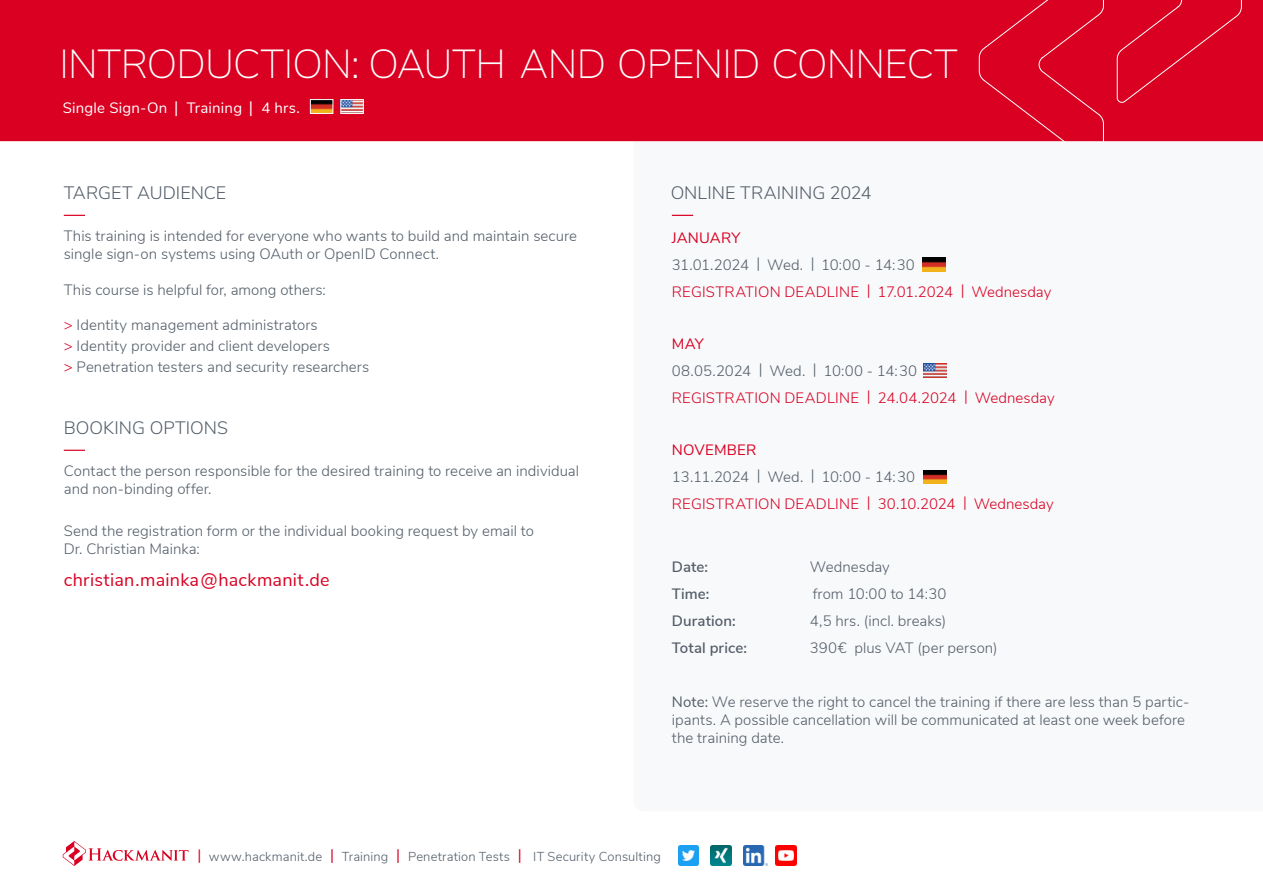
<style>
.page{position:relative;width:1263px;height:893px;background:#fff}
.page>*{position:absolute;margin:0;border:0;box-sizing:border-box;transform-origin:0 0}
.t1{font:200 40.5px "Nunito Sans";letter-spacing:-.02em;color:#fff}
.t2{font:300 18px "Nunito Sans";letter-spacing:.005em;color:#535d68}
.t3{font:18px "Nunito Sans";letter-spacing:.015em;color:#d90022}
.t4{font:300 15px/18px "Nunito Sans";letter-spacing:.005em;color:#535d68}
.t5{font:300 15px "Nunito Sans";letter-spacing:.01em;color:#d90022}
.t6{font:600 15px "Nunito Sans";letter-spacing:.005em;color:#535d68}
.t7{font:15px "Nunito Sans";letter-spacing:.015em;color:#fff}
.t8{font:300 15px "Nunito Sans";letter-spacing:-.025em;color:#535d68}
.t9{font:300 15px "Nunito Sans";letter-spacing:-.015em;color:#535d68}
.t10{font:15px "Nunito Sans";letter-spacing:.01em;color:#d90022}
.t11{font:300 12.9px "Nunito Sans";letter-spacing:.01em;color:#535d68}
.s1{font-size:16.5px}
.s2{color:#d90022}
.s3{font-weight:400}
.s4{font-weight:400;font-size:15px;color:#d90022}
.s5{font-weight:400;font-size:15.3px;color:#d90022}
</style>
<div class="page">
<div style="left:0;top:0;width:1263px;height:141px;background:#d90022"></div>
<div style="left:978px;top:0;width:126px;height:141px;background:#d90022"></div>
<div style="left:1116px;top:0;width:126px;height:103px;background:#d90022"></div>
<svg style="left:63px;top:841px;width:126px;height:25px"></svg>
<img style="left:743px;top:845px;width:25px;height:21px">
<img style="left:678px;top:845px;width:20px;height:21px">
<img style="left:711px;top:845px;width:20px;height:21px">
<img style="left:776px;top:845px;width:20px;height:21px">
<svg style="left:64px;top:215px;width:21px;height:1px"></svg>
<svg style="left:672px;top:215px;width:21px;height:1px"></svg>
<svg style="left:64px;top:450px;width:21px;height:1px"></svg>
<img style="left:923px;top:258px;width:22px;height:13px">
<img style="left:924px;top:364px;width:22px;height:13px">
<img style="left:924px;top:470px;width:22px;height:14px">
<svg style="left:310px;top:99px;width:23px;height:15px"></svg>
<svg style="left:340px;top:99px;width:24px;height:15px"></svg>
<h1 class="t1" style="left:60px;top:35px;width:900px">INTRODUCTION: OAUTH AND OPENID CONNECT</h1>
<p class="t7" style="left:63px;top:96px;width:239px">Single Sign-On <span class="s1">|</span> Training <span class="s1">|</span> 4 hrs.</p>
<p class="t2" style="left:64px;top:180px;width:164px">TARGET AUDIENCE</p>
<p class="t4" style="left:64px;top:226px;width:515px">This training is intended for everyone who wants to build and maintain secure single sign-on systems using OAuth or OpenID Connect.</p>
<p class="t4" style="left:64px;top:280px;width:264px">This course is helpful for, among others:</p>
<p class="t4" style="left:64px;top:313px;width:307px;line-height:21px"><span class="s2">&gt;</span> Identity management administrators<br><span class="s2">&gt;</span> Identity provider and client developers<br><span class="s2">&gt;</span> Penetration testers and security researchers</p>
<p class="t2" style="left:64px;top:415px;width:166px">BOOKING OPTIONS</p>
<p class="t4" style="left:64px;top:461px;width:517px">Contact the person responsible for the desired training to receive an individual and non-binding offer.</p>
<p class="t4" style="left:64px;top:521px;width:472px">Send the registration form or the individual booking request by email to<br>Dr. Christian Mainka:</p>
<p class="t3" style="left:64px;top:566px;width:267px">christian.mainka@hackmanit.de</p>
<p class="t2" style="left:671px;top:180px;width:202px">ONLINE TRAINING 2024</p>
<p class="t10" style="left:672px;top:227px;width:70px">JANUARY</p>
<p class="t8" style="left:672px;top:254px;width:244px">31.01.2024 | Wed. | 10:00 - 14:30</p>
<p class="t5" style="left:672px;top:281px;width:381px">REGISTRATION DEADLINE | 17.01.2024 | Wednesday</p>
<p class="t10" style="left:672px;top:333px;width:33px">MAY</p>
<p class="t4" style="left:672px;top:361px;width:247px">08.05.2024 | Wed. | 10:00 - 14:30</p>
<p class="t5" style="left:672px;top:387px;width:384px">REGISTRATION DEADLINE | 24.04.2024 | Wednesday</p>
<p class="t10" style="left:672px;top:439px;width:86px">NOVEMBER</p>
<p class="t9" style="left:672px;top:466px;width:245px">13.11.2024 | Wed. | 10:00 - 14:30</p>
<p class="t5" style="left:672px;top:493px;width:383px">REGISTRATION DEADLINE | 30.10.2024 | Wednesday</p>
<p class="t6" style="left:672px;top:555px;width:38px">Date:</p>
<p class="t4" style="left:810px;top:557px;width:81px">Wednesday</p>
<p class="t6" style="left:672px;top:582px;width:39px">Time:</p>
<p class="t4" style="left:813px;top:584px;width:135px">from 10:00 to 14:30</p>
<p class="t6" style="left:672px;top:609px;width:65px">Duration:</p>
<p class="t4" style="left:810px;top:611px;width:138px">4,5 hrs. (incl. breaks)</p>
<p class="t6" style="left:672px;top:636px;width:77px">Total price:</p>
<p class="t4" style="left:810px;top:638px;width:189px">390€ plus VAT (per person)</p>
<p class="t4" style="left:672px;top:691px;width:519px"><span class="s3">Note:</span> We reserve the right to cancel the training if there are less than 5 partic&shy;ipants. A possible cancellation will be communicated at least one week before the training date.</p>
<p class="t11" style="left:197px;top:847px;width:465px"><span class="s4">|</span> www.hackmanit.de <span class="s5">|</span> Training <span class="s5">|</span> Penetration Tests <span class="s5">|</span> IT Security Consulting</p>
</div>
